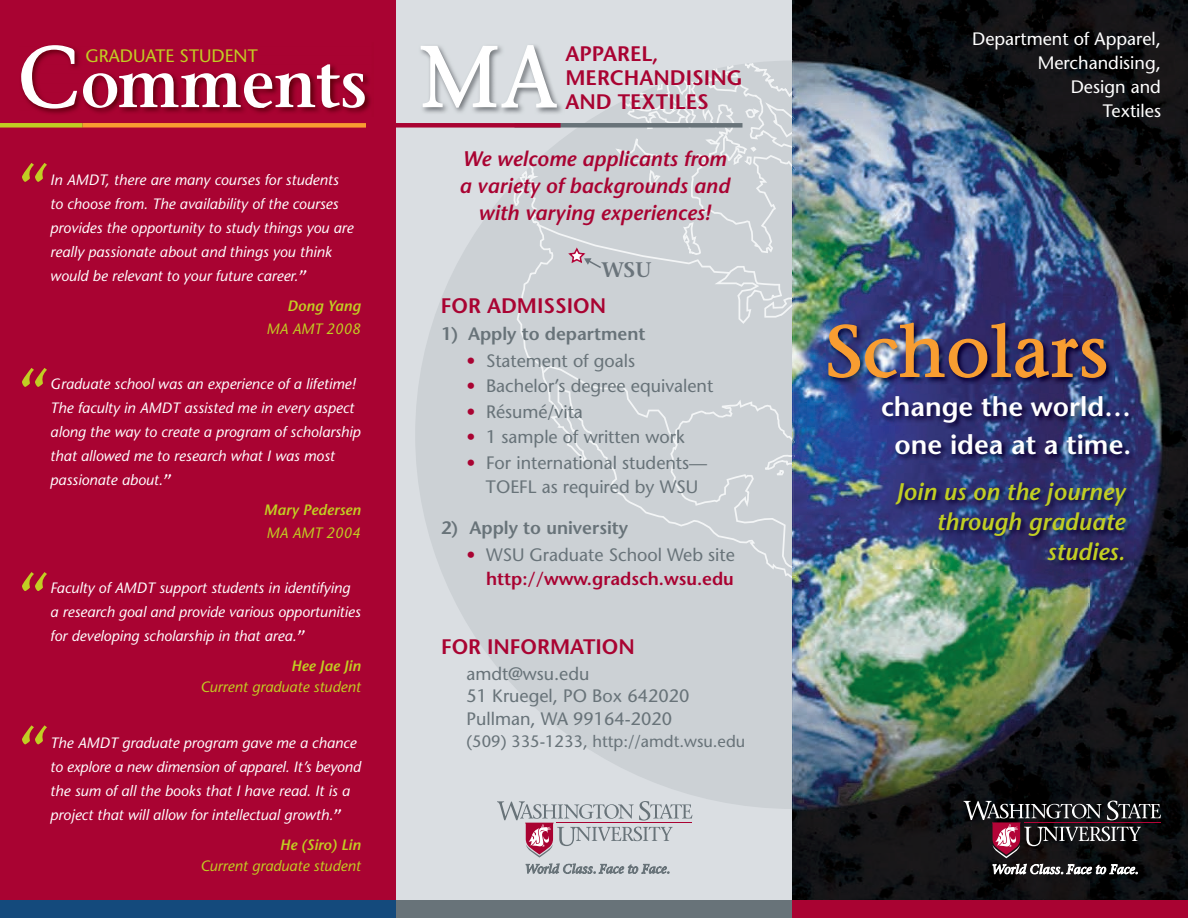
<style>
.page{position:relative;width:1188px;height:918px;background:#fff}
.page>*{position:absolute;margin:0;border:0;box-sizing:border-box;transform-origin:0 0}
.t1{font:85.5px "Stone Serif";color:#fff;scale:.96 1}
.t2{font:72px "Stone Serif";letter-spacing:.01em;color:#f89d31}
.t3{font:600 66.15px "Stone Serif";letter-spacing:-.01em;color:#fff;scale:.95 1}
.t4{font:700 54px "Stone Serif";color:#c1ce23}
.t5{font:600 27px/37.5px "Stone Sans";color:#fff;text-align:center}
.t6{font:italic 600 24px/30px "Stone Sans";color:#c1ce23;text-align:right}
.t7{font:italic 600 21px/27px "Stone Sans";color:#a90332;text-align:center}
.t8{font:600 21px/24px "Stone Sans";color:#a90332}
.t9{font:600 21px "Stone Serif";color:#6a747b}
.t10{font:18px/22.5px "Stone Sans";color:#687379;text-align:center}
.t11{font:18px/24px "Stone Sans";color:#fff;text-align:right}
.t12{font:600 18px/24px "Stone Sans";color:#a90332;text-align:right}
.t13{font:600 18px "Stone Sans";color:#687379}
.t14{font:18px "Stone Sans";color:#c1ce23}
.t15{font:16.5px "Stone Sans";color:#687379}
.t16{font:italic 15px/24px "Stone Sans";color:#fff}
.t17{font:italic 15px "Stone Sans";color:#c1ce23}
.t18{font:italic 600 15px "Stone Sans";color:#c1ce23}
.s1{font-weight:400;font-size:85.5px}
.s2{font-family:"Stone Serif";font-weight:700;font-style:normal}
.s3{font-weight:600;color:#a90332}
.s4{font-weight:400;color:#687379}
</style>
<div class="page">
<div style="left:396px;top:0;width:396px;height:918px;background:#dadee2"></div>
<svg style="left:415px;top:61px;width:377px;height:748px;fill:#ccd1d5"></svg>
<svg style="left:514px;top:63px;width:278px;height:506px;fill:#ccd1d5"></svg>
<div style="left:517px;top:221px;width:275px;height:357px;background:#ccd1d5"></div>
<svg style="left:567px;top:247px;width:36px;height:23px"></svg>
<img style="left:792px;top:0;width:396px;height:323px">
<img style="left:792px;top:323px;width:49px;height:577px">
<img style="left:1090px;top:323px;width:98px;height:577px">
<img style="left:841px;top:385px;width:249px;height:100px">
<img style="left:841px;top:485px;width:99px;height:415px">
<img style="left:940px;top:568px;width:150px;height:332px">
<img style="left:792px;top:60px;width:1px;height:749px">
<img style="left:792px;top:91px;width:4px;height:478px">
<svg style="left:792px;top:575px;width:4px;height:3px"></svg>
<svg style="left:993px;top:864px;width:145px;height:10px"></svg>
<svg style="left:963px;top:801px;width:198px;height:57px;background:#3a3034"></svg>
<img style="left:826px;top:320px;width:288px;height:65px">
<img style="left:828px;top:321px;width:279px;height:59px">
<img style="left:880px;top:395px;width:257px;height:67px">
<img style="left:894px;top:480px;width:240px;height:88px">
<div style="left:0;top:0;width:396px;height:918px;background:#a90332"></div>
<div style="left:83px;top:123px;width:283px;height:5px;background:#f89d31"></div>
<div style="left:0;top:123px;width:82px;height:5px;background:#c1ce23"></div>
<div style="left:0;top:900px;width:396px;height:18px;background:#144a7c"></div>
<img style="left:37px;top:52px;width:334px;height:62px">
<svg style="left:21px;top:45px;width:57px;height:64px"></svg>
<div style="left:396px;top:900px;width:396px;height:18px;background:#687379"></div>
<div style="left:792px;top:900px;width:396px;height:18px;background:#a90332"></div>
<svg style="left:526px;top:864px;width:143px;height:10px"></svg>
<svg style="left:497px;top:801px;width:195px;height:57px"></svg>
<div style="left:515px;top:123px;width:227px;height:5px;background:#687379"></div>
<div style="left:394px;top:123px;width:167px;height:5px;background:#a90332"></div>
<img style="left:418px;top:61px;width:146px;height:54px">
<svg style="left:420px;top:45px;width:138px;height:64px"></svg>
<h3 class="t3" style="left:18px;top:45px;width:369px"><span class="s1">C</span>omments</h3>
<p class="t14" style="left:86px;top:45px;width:174px">GRADUATE STUDENT</p>
<h3 class="t4" style="left:18px;top:150px;width:34px">“</h3>
<p class="t16" style="left:50px;top:168px;width:305px">In AMDT, there are many courses for students to choose from. The availability of the courses provides the opportunity to study things you are really passionate about and things you think would be relevant to your future career.<span class="s2">”</span></p>
<p class="t18" style="left:287px;top:297px;width:75px">Dong Yang</p>
<p class="t17" style="left:267px;top:320px;width:96px">MA AMT 2008</p>
<h3 class="t4" style="left:18px;top:356px;width:34px">“</h3>
<p class="t16" style="left:50px;top:372px;width:312px">Graduate school was an experience of a lifetime!<br>The faculty in AMDT assisted me in every aspect along the way to create a program of scholarship that allowed me to research what I was most passionate about.<span class="s2">”</span></p>
<p class="t18" style="left:264px;top:501px;width:98px">Mary Pedersen</p>
<p class="t17" style="left:267px;top:524px;width:96px">MA AMT 2004</p>
<h3 class="t4" style="left:18px;top:560px;width:34px">“</h3>
<p class="t16" style="left:50px;top:576px;width:312px">Faculty of AMDT support students in identifying a research goal and provide various opportunities for developing scholarship in that area.<span class="s2">”</span></p>
<p class="t18" style="left:291px;top:657px;width:71px">Hee Jae Jin</p>
<p class="t17" style="left:200px;top:678px;width:162px">Current graduate student</p>
<h3 class="t4" style="left:18px;top:713px;width:34px">“</h3>
<p class="t16" style="left:50px;top:731px;width:312px">The AMDT graduate program gave me a chance to explore a new dimension of apparel. It’s beyond the sum of all the books that I have read. It is a project that will allow for intellectual growth.<span class="s2">”</span></p>
<p class="t18" style="left:280px;top:836px;width:82px">He (Siro) Lin</p>
<p class="t17" style="left:200px;top:857px;width:162px">Current graduate student</p>
<h1 class="t1" style="left:420px;top:26px;width:144px">MA</h1>
<h3 class="t8" style="left:566px;top:41px;width:179px">APPAREL,<br>MERCHANDISING<br>AND TEXTILES</h3>
<h3 class="t7" style="left:459px;top:145px;width:272px">We welcome applicants from a variety of backgrounds and with varying experiences!</h3>
<h3 class="t9" style="left:601px;top:257px;width:52px">WSU</h3>
<h3 class="t8" style="left:441px;top:293px;width:167px">FOR ADMISSION</h3>
<p class="t13" style="left:441px;top:323px;width:206px">1) Apply to department</p>
<p class="t10" style="left:467px;top:349px;width:170px"><span class="s3">•</span> Statement of goals</p>
<p class="t10" style="left:467px;top:375px;width:248px"><span class="s3">•</span> Bachelor’s degree equivalent</p>
<p class="t10" style="left:467px;top:400px;width:118px"><span class="s3">•</span> Résumé/vita</p>
<p class="t10" style="left:467px;top:426px;width:220px"><span class="s3">•</span> 1 sample of written work</p>
<p class="t10" style="left:467px;top:451px;width:242px;line-height:24px"><span class="s3">•</span> For international students—<br>TOEFL as required by WSU</p>
<p class="t13" style="left:441px;top:517px;width:189px">2) Apply to university</p>
<p class="t12" style="left:467px;top:543px;width:270px">• <span class="s4">WSU Graduate School Web site </span>http://www.gradsch.wsu.edu</p>
<h3 class="t8" style="left:441px;top:635px;width:195px">FOR INFORMATION</h3>
<p class="t10" style="left:466px;top:662px;width:224px;text-align:left">amdt@wsu.edu<br>51 Kruegel, PO Box 642020<br>Pullman, WA 99164-2020</p>
<p class="t15" style="left:466px;top:731px;width:280px">(509) 335-1233, http://amdt.wsu.edu</p>
<p class="t11" style="left:972px;top:27px;width:190px">Department of Apparel,<br>Merchandising,<br>Design and<br>Textiles</p>
<h2 class="t2" style="left:826px;top:309px;width:283px">Scholars</h2>
<h3 class="t5" style="left:881px;top:388px;width:252px">change the world… one idea at a time.</h3>
<h3 class="t6" style="left:896px;top:476px;width:230px">Join us on the journey through graduate studies.</h3>
</div>
